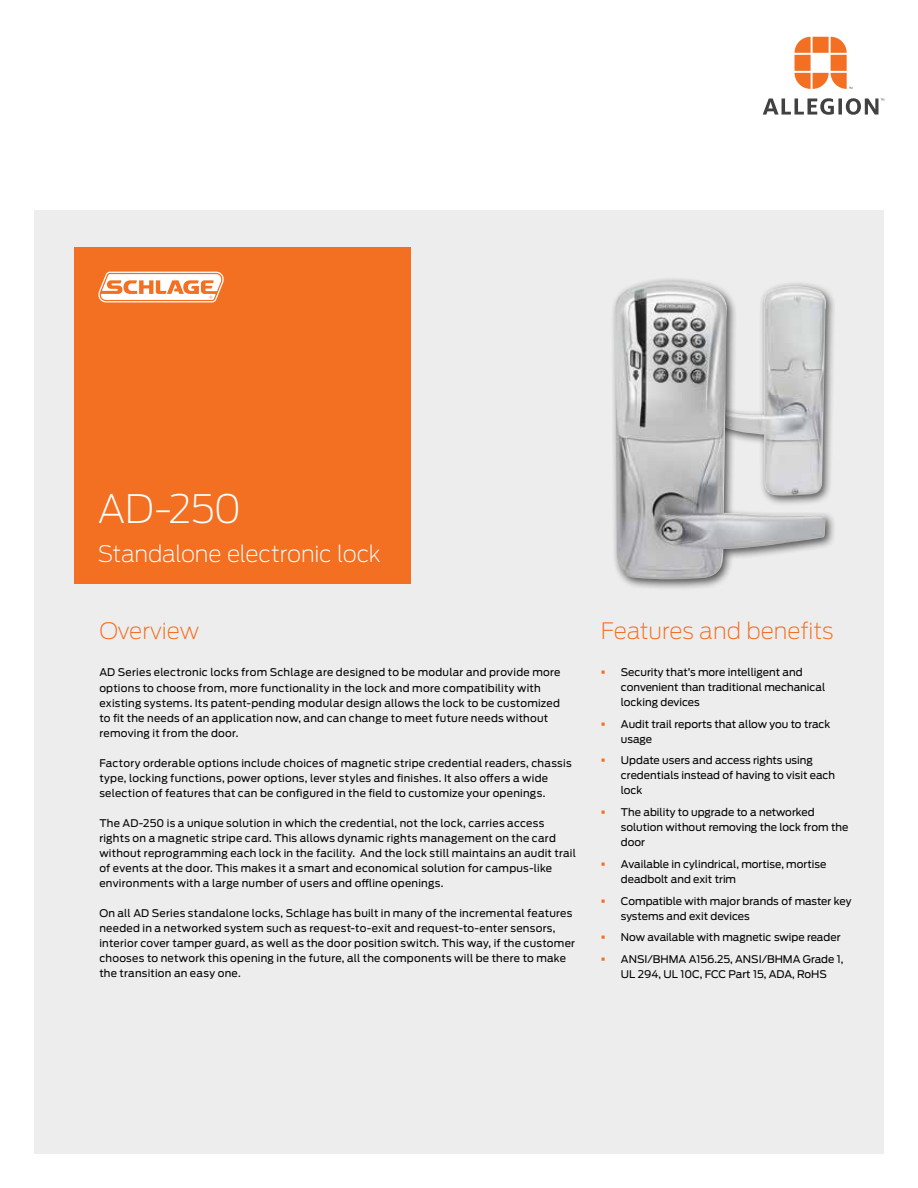
<style>
.page{position:relative;width:918px;height:1188px;background:#fff}
.page>*{position:absolute;margin:0;border:0;box-sizing:border-box;transform-origin:0 0}
.t1{font:200 39px "Antenna";color:#fff}
.t2{font:200 22.5px "Antenna";color:#f36f21}
.t3{font:200 22.5px "Antenna";letter-spacing:-.01em;color:#fff}
.t4{font:10.5px/15px "Antenna";letter-spacing:.02em;color:#000}
.t5{font:10.5px/15px "Antenna";color:#000}
.s1{color:#f36f21}
</style>
<div class="page">
<svg style="left:795px;top:37px;width:57px;height:52px"></svg>
<svg style="left:763px;top:98px;width:121px;height:17px"></svg>
<div style="left:34px;top:210px;width:850px;height:944px;background:#ededee"></div>
<div style="left:610px;top:276px;width:226px;height:314px;background:#000;opacity:.65"></div>
<img style="left:615px;top:281px;width:210px;height:298px">
<div style="left:74px;top:247px;width:337px;height:336px;background:#f36f21"></div>
<svg style="left:98px;top:272px;width:126px;height:30px"></svg>
<h1 class="t1" style="left:98px;top:486px;width:145px">AD-250</h1>
<h2 class="t3" style="left:98px;top:541px;width:284px">Standalone electronic lock</h2>
<h2 class="t2" style="left:99px;top:618px;width:101px">Overview</h2>
<p class="t4" style="left:99px;top:665px;width:463px">AD Series electronic locks from Schlage are designed to be modular and provide more options to choose from, more functionality in the lock and more compatibility with existing systems. Its patent-pending modular design allows the lock to be customized to fit the needs of an application now, and can change to meet future needs without removing it from the door.</p>
<p class="t4" style="left:99px;top:755px;width:474px">Factory orderable options include choices of magnetic stripe credential readers, chassis type, locking functions, power options, lever styles and finishes. It also offers a wide selection of features that can be configured in the field to customize your openings.</p>
<p class="t4" style="left:99px;top:815px;width:478px">The AD-250 is a unique solution in which the credential, not the lock, carries access rights on a magnetic stripe card. This allows dynamic rights management on the card without reprogramming each lock in the facility. And the lock still maintains an audit trail of events at the door. This makes it a smart and economical solution for campus-like environments with a large number of users and offline openings.</p>
<p class="t4" style="left:99px;top:905px;width:477px">On all AD Series standalone locks, Schlage has built in many of the incremental features needed in a networked system such as request-to-exit and request-to-enter sensors, interior cover tamper guard, as well as the door position switch. This way, if the customer chooses to network this opening in the future, all the components will be there to make the transition an easy one.</p>
<h2 class="t2" style="left:601px;top:618px;width:234px">Features and benefits</h2>
<p class="t5" style="left:621px;top:664px;width:206px;text-indent:-20px"><span class="s1">▪</span> Security that’s more intelligent and convenient than traditional mechanical locking devices</p>
<p class="t5" style="left:621px;top:716px;width:211px;text-indent:-20px"><span class="s1">▪</span> Audit trail reports that allow you to track usage</p>
<p class="t5" style="left:621px;top:753px;width:216px;text-indent:-20px"><span class="s1">▪</span> Update users and access rights using credentials instead of having to visit each lock</p>
<p class="t5" style="left:621px;top:805px;width:229px;text-indent:-20px"><span class="s1">▪</span> The ability to upgrade to a networked solution without removing the lock from the door</p>
<p class="t5" style="left:621px;top:857px;width:207px;text-indent:-20px"><span class="s1">▪</span> Available in cylindrical, mortise, mortise deadbolt and exit trim</p>
<p class="t5" style="left:621px;top:893px;width:232px;text-indent:-20px"><span class="s1">▪</span> Compatible with major brands of master key systems and exit devices</p>
<p class="t5" style="left:601px;top:930px;width:241px"><span class="s1">▪</span> Now available with magnetic swipe reader</p>
<p class="t5" style="left:601px;top:952px;width:244px;text-align:center"><span class="s1">▪</span> ANSI/BHMA A156.25, ANSI/BHMA Grade 1,<br>UL 294, UL 10C, FCC Part 15, ADA, RoHS</p>
</div>
